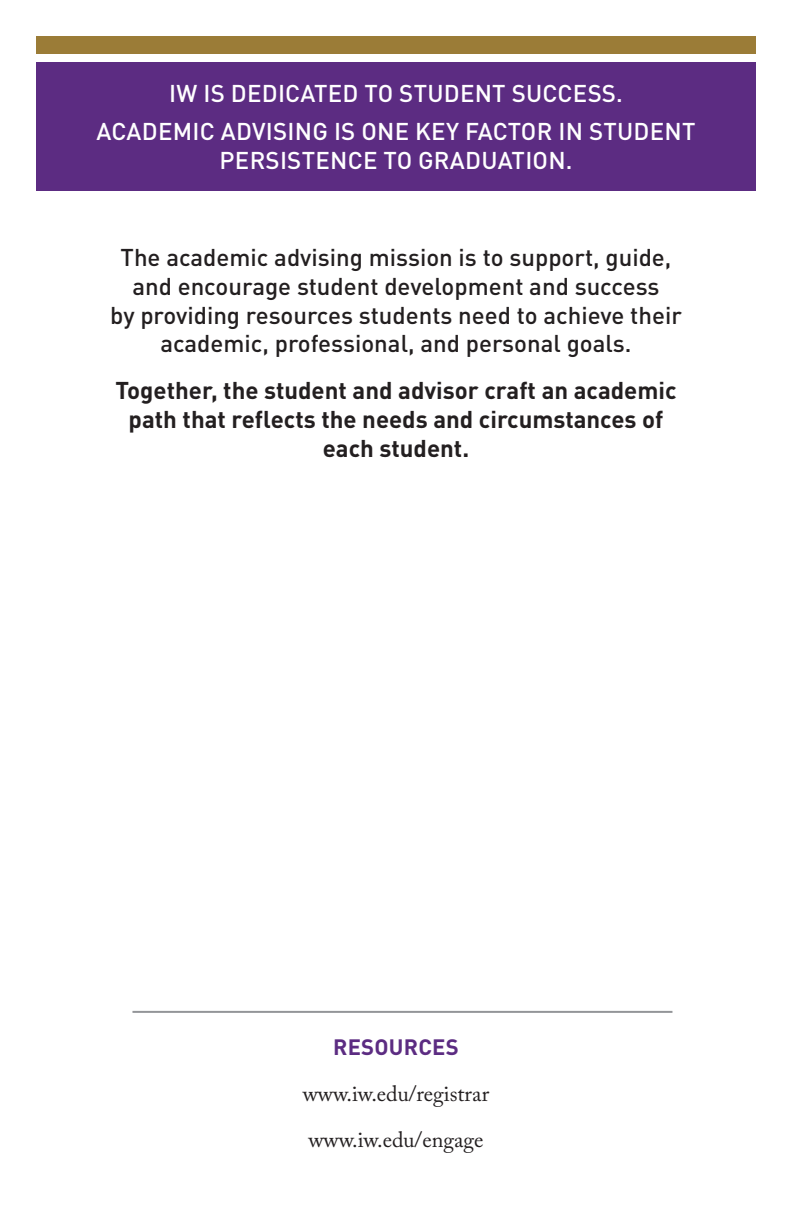
<style>
.page{position:relative;width:792px;height:1224px;background:#fff}
.page>*{position:absolute;margin:0;border:0;box-sizing:border-box;transform-origin:0 0}
.t1{font:500 24px/28.8px "DINOT";color:#231f20;text-align:center}
.t2{font:700 24px/28.8px "DINOT";color:#231f20;text-align:center}
.t3{font:500 24px/28.8px "DINOT";letter-spacing:.01em;color:#fff;text-align:center}
.body{font:22px "Adobe Caslon Pro";color:#231f20}
.t4{font:700 22px "DINOT";letter-spacing:.01em;color:#5c2c82}
</style>
<div class="page">
<div style="left:36px;top:62px;width:720px;height:128px;background:#5c2c82"></div>
<div style="left:36px;top:36px;width:720px;height:17px;background:#9b7c37"></div>
<hr style="left:132px;top:1011px;width:540px;height:2px;background:#939598">
<p class="t3" style="left:169px;top:79px;width:455px">IW IS DEDICATED TO STUDENT SUCCESS.</p>
<p class="t3" style="left:97px;top:117px;width:600px">ACADEMIC ADVISING IS ONE KEY FACTOR IN STUDENT<br>PERSISTENCE TO GRADUATION.</p>
<p class="t1" style="left:110px;top:242px;width:573px">The academic advising mission is to support, guide, and encourage student development and success<br>by providing resources students need to achieve their academic, professional, and personal goals.</p>
<p class="t2" style="left:115px;top:375px;width:563px">Together, the student and advisor craft an academic path that reflects the needs and circumstances of each student.</p>
<p class="t4" style="left:333px;top:1033px;width:127px">RESOURCES</p>
<p class="body" style="left:303px;top:1081px;width:188px">www.iw.edu/registrar</p>
<p class="body" style="left:309px;top:1127px;width:176px">www.iw.edu/engage</p>
</div>
